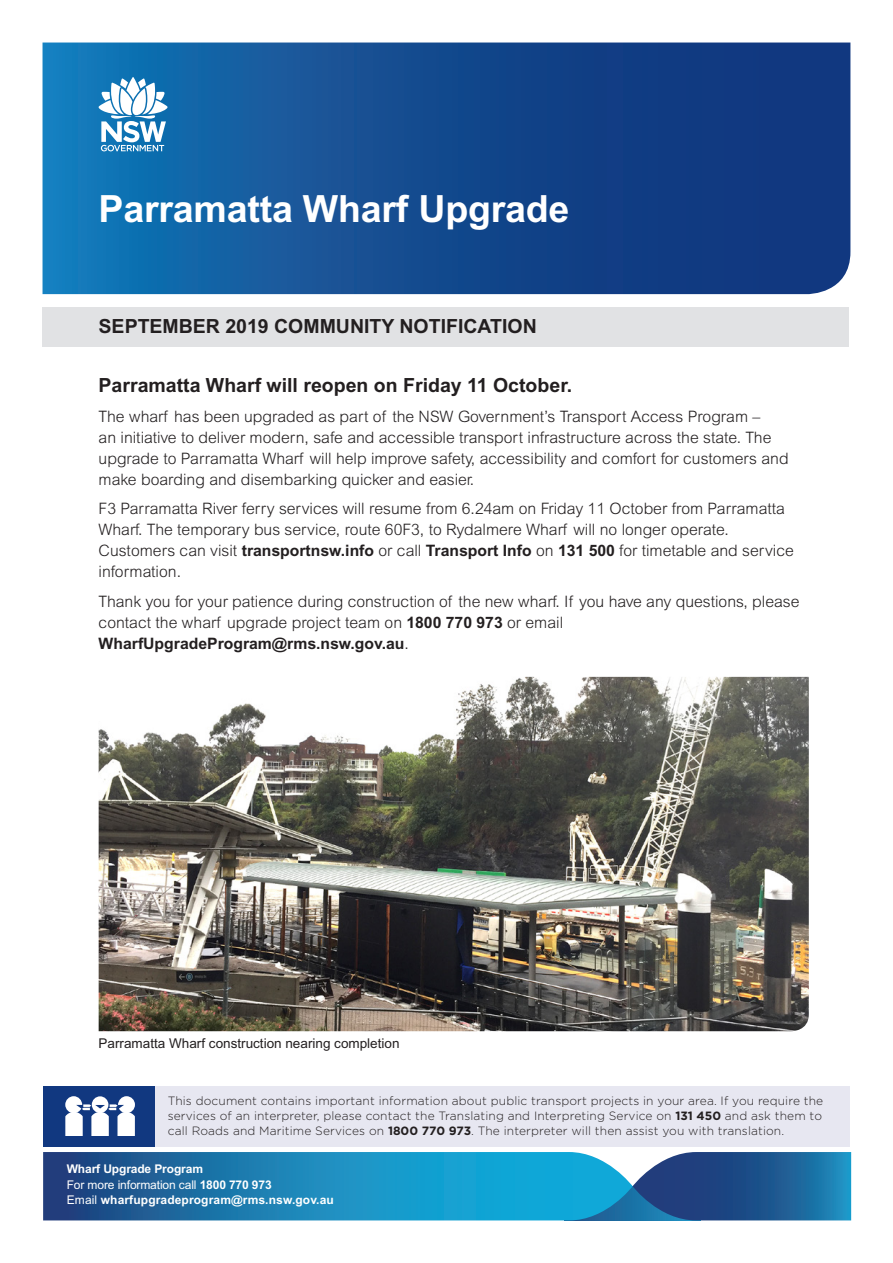
<style>
.page{position:relative;width:893px;height:1263px;background:#fff}
.page>*{position:absolute;margin:0;border:0;box-sizing:border-box;transform-origin:0 0}
.t1{font:700 37.5px "Arial MT Std";letter-spacing:-.005em;color:#fff}
.t2{font:700 19.5px "Arial MT Std";color:#231f20}
.t3{font:300 15.75px/21px "Arial MT Std";color:#231f20}
.t4{font:13.5px "Arial MT Std";color:#231f20}
.t5{font:300 12px/15px "Gotham";letter-spacing:.01em;color:#231f20;text-align:justify}
.t6{font:700 12px/15.8px "Arial MT Std";letter-spacing:.01em;color:#fff}
.s1{font-weight:700}
.s2{font-weight:400}
</style>
<div class="page">
<svg style="left:43px;top:1152px;width:808px;height:68px;background:#207baf"></svg>
<div style="left:43px;top:1086px;width:112px;height:60px;background:#113880"></div>
<div style="left:155px;top:1086px;width:695px;height:60px;background:#e7e7f1"></div>
<svg style="left:65px;top:1096px;width:70px;height:40px"></svg>
<svg style="left:43px;top:43px;width:807px;height:251px;background:#134e92"></svg>
<div style="left:43px;top:307px;width:806px;height:40px;background:#e1e2e4"></div>
<img style="left:99px;top:677px;width:710px;height:354px">
<svg style="left:99px;top:77px;width:68px;height:74px"></svg>
<h1 class="t1" style="left:99px;top:187px;width:472px">Parramatta Wharf Upgrade</h1>
<p class="t2" style="left:99px;top:315px;width:440px">SEPTEMBER 2019 COMMUNITY NOTIFICATION</p>
<p class="t2" style="left:99px;top:374px;width:475px">Parramatta Wharf will reopen on Friday 11 October.</p>
<p class="t3" style="left:99px;top:406px;width:691px">The wharf has been upgraded as part of the NSW Government’s Transport Access Program –<br>an initiative to deliver modern, safe and accessible transport infrastructure across the state. The upgrade to Parramatta Wharf will help improve safety, accessibility and comfort for customers and make boarding and disembarking quicker and easier.</p>
<p class="t3" style="left:99px;top:498px;width:697px">F3 Parramatta River ferry services will resume from 6.24am on Friday 11 October from Parramatta Wharf. The temporary bus service, route 60F3, to Rydalmere Wharf will no longer operate.<br>Customers can visit <span class="s1">transportnsw.info</span> or call <span class="s1">Transport Info</span> on <span class="s1">131 500</span> for timetable and service information.</p>
<p class="t3" style="left:99px;top:591px;width:702px">Thank you for your patience during construction of the new wharf. If you have any questions, please contact the wharf upgrade project team on <span class="s1">1800 770 973</span> or email<br><span class="s1">WharfUpgradeProgram@rms.nsw.gov.au</span>.</p>
<p class="t4" style="left:99px;top:1036px;width:302px">Parramatta Wharf construction nearing completion</p>
<p class="t5" style="left:168px;top:1093px;width:657px">This document contains important information about public transport projects in your area. If you require the services of an interpreter, please contact the Translating and Interpreting Service on <span class="s1">131 450</span> and ask them to call Roads and Maritime Services on <span class="s1">1800 770 973</span>. The interpreter will then assist you with translation.</p>
<p class="t6" style="left:67px;top:1160px;width:269px">Wharf Upgrade Program<br><span class="s2">For more information call</span> 1800 770 973<br><span class="s2">Email</span> wharfupgradeprogram@rms.nsw.gov.au</p>
</div>
